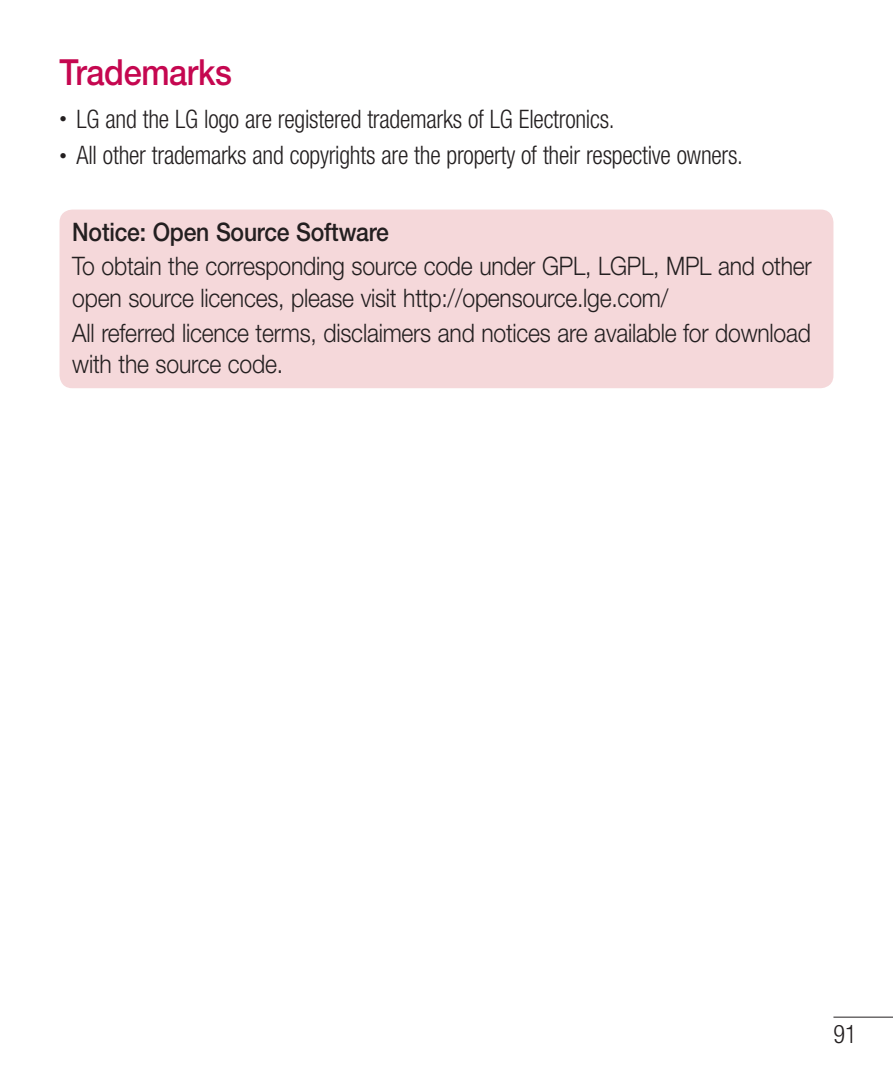
<style>
.page{position:relative;width:893px;height:1072px;background:#fff}
.page>*{position:absolute;margin:0;border:0;box-sizing:border-box;transform-origin:0 0}
.t1{font:500 36px "Helvetica Neue LT Pro";letter-spacing:-.01em;color:#c50750;scale:.9 1}
.t2{font:300 25.5px/31.5px "Helvetica Neue LT Pro";letter-spacing:-.01em;color:#231f20;scale:.9 1}
.t3{font:300 condensed 25.5px "Helvetica Neue LT Pro";letter-spacing:-.01em;color:#231f20;scale:.95 1}
.t4{font:500 25.5px "Helvetica Neue LT Pro";letter-spacing:-.01em;color:#231f20;scale:.9 1}
.s1{font-size:15px}
</style>
<div class="page">
<hr style="left:833px;top:1016px;width:60px;height:1px;background:#231f20">
<div style="left:60px;top:209px;width:773px;height:179px;background:#f5d8da;border-radius:13px"></div>
<h1 class="t1" style="left:60px;top:59px;width:193px">Trademarks</h1>
<p class="t3" style="left:60px;top:109px;width:586px"><span class="s1">•</span> LG and the LG logo are registered trademarks of LG Electronics.</p>
<p class="t3" style="left:60px;top:146px;width:721px"><span class="s1">•</span> All other trademarks and copyrights are the property of their respective owners.</p>
<p class="t4" style="left:72px;top:222px;width:353px">Notice: Open Source Software</p>
<p class="t2" style="left:72px;top:253px;width:823px">To obtain the corresponding source code under GPL, LGPL, MPL and other open source licences, please visit http://opensource.lge.com/</p>
<p class="t2" style="left:72px;top:319px;width:822px">All referred licence terms, disclaimers and notices are available for download with the source code.</p>
<p class="t3" style="left:833px;top:1025px;width:26px">91</p>
</div>
